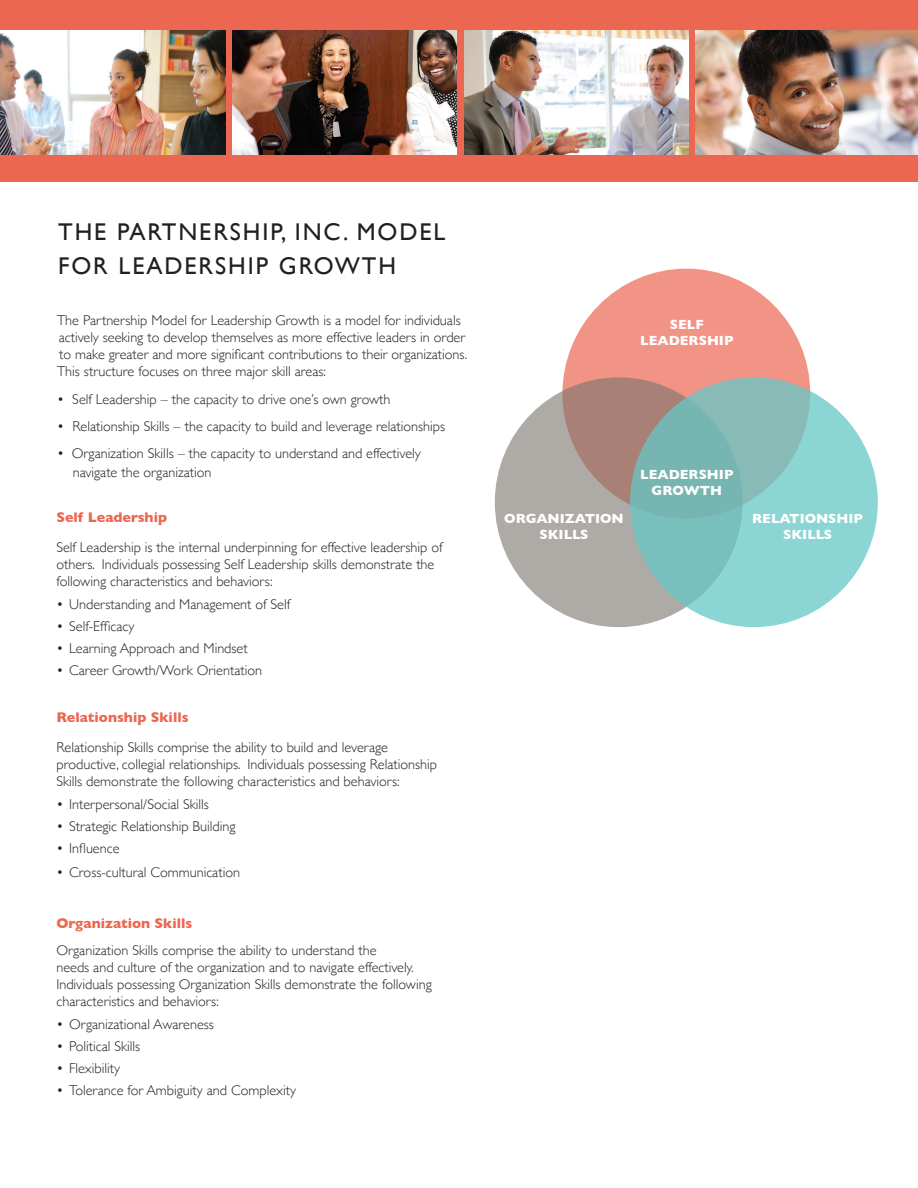
<style>
.page{position:relative;width:918px;height:1188px;background:#fff}
.page>*{position:absolute;margin:0;border:0;box-sizing:border-box;transform-origin:0 0}
.t1{font:24.15px/34.2px "Gill Sans";letter-spacing:.08em;color:#231f20}
.t2{font:300 14.25px/17.1px "Gill Sans";color:#231f20}
.t3{font:700 14.25px "Gill Sans";color:#ec6751}
.t4{font:700 13.5px/16.2px "Gill Sans";color:#fff;text-align:center}
</style>
<div class="page">
<div style="left:0;top:0;width:918px;height:181px;background:#ec6751"></div>
<img style="left:0;top:30px;width:225px;height:125px">
<img style="left:233px;top:30px;width:223px;height:125px">
<img style="left:464px;top:30px;width:224px;height:125px">
<img style="left:696px;top:30px;width:222px;height:125px">
<div style="left:562px;top:269px;width:248px;height:249px;background:#f19485;border-radius:50%"></div>
<svg style="left:495px;top:377px;width:248px;height:250px;background:#ac9f98"></svg>
<svg style="left:630px;top:377px;width:248px;height:250px;background:#84c6c5"></svg>
<p class="t1" style="left:58px;top:214px;width:389px">THE PARTNERSHIP, INC. MODEL<br>FOR LEADERSHIP GROWTH</p>
<p class="t2" style="left:57px;top:311px;width:412px">The Partnership Model for Leadership Growth is a model for individuals actively seeking to develop themselves as more effective leaders in order to make greater and more significant contributions to their organizations.<br>This structure focuses on three major skill areas:</p>
<p class="t2" style="left:57px;top:390px;width:335px">• Self Leadership – the capacity to drive one’s own growth</p>
<p class="t2" style="left:57px;top:417px;width:389px">• Relationship Skills – the capacity to build and leverage relationships</p>
<p class="t2" style="left:73px;top:444px;width:349px;line-height:18.6px;text-indent:-15px">• Organization Skills – the capacity to understand and effectively navigate the organization</p>
<p class="t3" style="left:56px;top:506px;width:112px">Self Leadership</p>
<p class="t2" style="left:56px;top:538px;width:388px">Self Leadership is the internal underpinning for effective leadership of others. Individuals possessing Self Leadership skills demonstrate the following characteristics and behaviors:</p>
<p class="t2" style="left:56px;top:595px;width:235px">• Understanding and Management of Self</p>
<p class="t2" style="left:56px;top:617px;width:80px">• Self-Efficacy</p>
<p class="t2" style="left:56px;top:639px;width:193px">• Learning Approach and Mindset</p>
<p class="t2" style="left:56px;top:661px;width:207px">• Career Growth/Work Orientation</p>
<p class="t3" style="left:56px;top:706px;width:134px">Relationship Skills</p>
<p class="t2" style="left:56px;top:738px;width:382px">Relationship Skills comprise the ability to build and leverage productive, collegial relationships. Individuals possessing Relationship<br>Skills demonstrate the following characteristics and behaviors:</p>
<p class="t2" style="left:56px;top:795px;width:154px">• Interpersonal/Social Skills</p>
<p class="t2" style="left:56px;top:817px;width:181px">• Strategic Relationship Building</p>
<p class="t2" style="left:56px;top:839px;width:65px">• Influence</p>
<p class="t2" style="left:56px;top:863px;width:185px">• Cross-cultural Communication</p>
<p class="t3" style="left:56px;top:912px;width:138px">Organization Skills</p>
<p class="t2" style="left:56px;top:941px;width:377px">Organization Skills comprise the ability to understand the<br>needs and culture of the organization and to navigate effectively.<br>Individuals possessing Organization Skills demonstrate the following characteristics and behaviors:</p>
<p class="t2" style="left:56px;top:1015px;width:159px">• Organizational Awareness</p>
<p class="t2" style="left:56px;top:1037px;width:85px">• Political Skills</p>
<p class="t2" style="left:56px;top:1059px;width:65px">• Flexibility</p>
<p class="t2" style="left:56px;top:1081px;width:241px">• Tolerance for Ambiguity and Complexity</p>
<p class="t4" style="left:670px;top:316px;width:35px">SELF</p>
<p class="t4" style="left:640px;top:332px;width:95px">LEADERSHIP</p>
<p class="t4" style="left:640px;top:466px;width:95px">LEADERSHIP</p>
<p class="t4" style="left:652px;top:482px;width:72px">GROWTH</p>
<p class="t4" style="left:504px;top:510px;width:121px">ORGANIZATION<br>SKILLS</p>
<p class="t4" style="left:752px;top:510px;width:112px">RELATIONSHIP<br>SKILLS</p>
</div>
